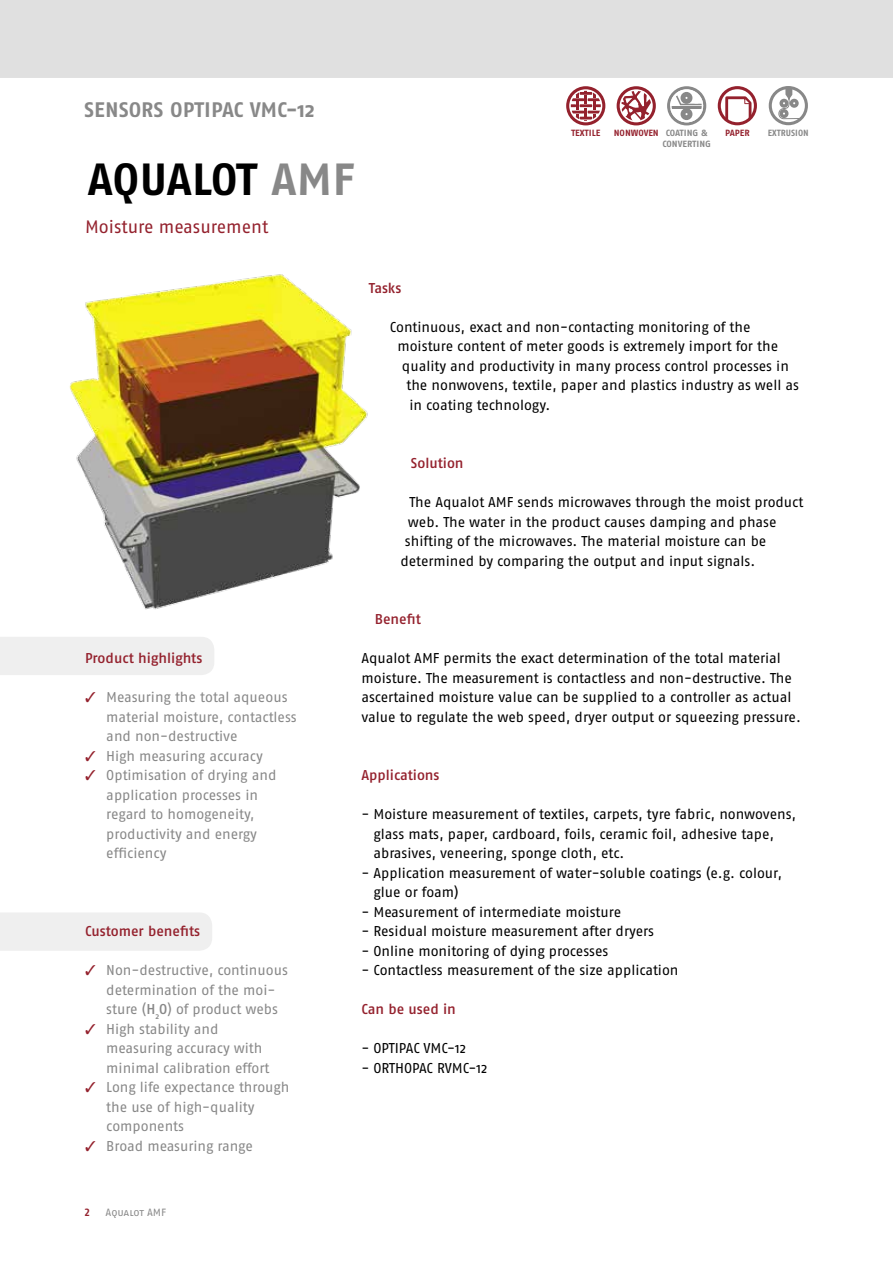
<style>
.page{position:relative;width:893px;height:1263px;background:#fff}
.page>*{position:absolute;margin:0;border:0;box-sizing:border-box;transform-origin:0 0}
.t1{font:45px "Fago No Bold Tf Caps";letter-spacing:-.015em;color:#000}
.t2{font:21px "Fago No Bold Caps";color:#888}
.t3{font:18px "Fago No";letter-spacing:-.005em;color:#94212d}
.t4{font:14.25px/19.5px "Fago No";color:#000}
.t5{font:14.25px/19.5px "Fago No";color:#888}
.t6{font:14.25px "Fago No Med";color:#94212d}
.t7{font:10.5px "Fago No Regular Caps";letter-spacing:-.01em;color:#888}
.t8{font:10.5px "Fago No Bold Tf";color:#94212d}
.t9{font:9px "Fago No Bold Caps";color:#94212d}
.t10{font:9px "Fago No Bold Caps";color:#888}
.t11{font:9px "Fago No Bold Caps";color:#888;scale:.95 1}
.s1{color:#888}
.s2{color:#94212d}
.s3{font-family:"Fago No Med"}
</style>
<div class="page">
<div style="left:0;top:0;width:893px;height:78px;background:#e0e0e0"></div>
<div style="left:718px;top:86px;width:39px;height:39px;border:3px solid #94212d;border-radius:50%"></div>
<svg style="left:724px;top:95px;width:29px;height:29px"></svg>
<div style="left:680px;top:108px;width:12px;height:12px;background:#888;border-radius:50%"></div>
<div style="left:680px;top:92px;width:12px;height:12px;background:#888;border-radius:50%"></div>
<hr style="left:668px;top:106px;width:37px;height:2px;background:#888">
<div style="left:667px;top:86px;width:39px;height:39px;border:3px solid #888;border-radius:50%"></div>
<div style="left:670px;top:89px;width:33px;height:33px;border:2px solid #fff;border-radius:50%"></div>
<svg style="left:674px;top:94px;width:33px;height:12px"></svg>
<svg style="left:620px;top:90px;width:32px;height:32px"></svg>
<div style="left:620px;top:89px;width:33px;height:33px;border:2px solid #fff;border-radius:50%"></div>
<div style="left:617px;top:86px;width:39px;height:39px;border:3px solid #94212d;border-radius:50%"></div>
<div style="left:772px;top:89px;width:33px;height:33px;border:2px solid #fff;border-radius:50%"></div>
<div style="left:769px;top:86px;width:39px;height:39px;border:3px solid #888;border-radius:50%"></div>
<svg style="left:779px;top:87px;width:23px;height:32px"></svg>
<svg style="left:570px;top:90px;width:32px;height:32px"></svg>
<div style="left:569px;top:89px;width:33px;height:33px;border:2px solid #fff;border-radius:50%"></div>
<div style="left:566px;top:86px;width:39px;height:39px;border:3px solid #94212d;border-radius:50%"></div>
<img style="left:69px;top:274px;width:299px;height:336px">
<div style="left:0;top:637px;width:214px;height:38px;background:#efefef"></div>
<div style="left:0;top:913px;width:212px;height:38px;background:#efefef"></div>
<h2 class="t2" style="left:84px;top:97px;width:232px">SENSORS OPTIPAC VMC-12</h2>
<h1 class="t1" style="left:87px;top:152px;width:269px">AQUALOT <span class="s1">AMF</span></h1>
<p class="t3" style="left:85px;top:217px;width:185px">Moisture measurement</p>
<p class="t9" style="left:571px;top:128px;width:31px">TEXTILE</p>
<p class="t11" style="left:768px;top:128px;width:34px">EXTRUSION</p>
<p class="t9" style="left:614px;top:128px;width:95px">NONWOVEN <span class="s1">COATING &amp;</span></p>
<p class="t9" style="left:725px;top:128px;width:26px">PAPER</p>
<p class="t10" style="left:662px;top:139px;width:50px">CONVERTING</p>
<p class="t6" style="left:369px;top:279px;width:34px">Tasks</p>
<p class="t4" style="left:390px;top:317px;width:362px">Continuous, exact and non-contacting monitoring of the</p>
<p class="t4" style="left:397px;top:336px;width:382px">moisture content of meter goods is extremely import for the</p>
<p class="t4" style="left:402px;top:356px;width:389px">quality and productivity in many process control processes in</p>
<p class="t4" style="left:406px;top:375px;width:394px">the nonwovens, textile, paper and plastics industry as well as</p>
<p class="t4" style="left:409px;top:395px;width:142px">in coating technology.</p>
<p class="t6" style="left:411px;top:455px;width:54px">Solution</p>
<p class="t4" style="left:409px;top:492px;width:396px">The Aqualot AMF sends microwaves through the moist product</p>
<p class="t4" style="left:408px;top:512px;width:370px">web. The water in the product causes damping and phase</p>
<p class="t4" style="left:405px;top:531px;width:363px">shifting of the microwaves. The material moisture can be</p>
<p class="t4" style="left:400px;top:551px;width:356px">determined by comparing the output and input signals.</p>
<p class="t6" style="left:85px;top:650px;width:119px">Product highlights</p>
<p class="t5" style="left:106px;top:687px;width:192px;text-indent:-21px"><span class="s2">✓</span> Measuring the total aqueous material moisture, contactless and non-destructive</p>
<p class="t5" style="left:85px;top:746px;width:179px"><span class="s2">✓</span> High measuring accuracy</p>
<p class="t5" style="left:106px;top:765px;width:172px;text-indent:-21px"><span class="s2">✓</span> Optimisation of drying and application processes in regard to homogeneity, productivity and energy efficiency</p>
<p class="t6" style="left:85px;top:923px;width:117px">Customer benefits</p>
<p class="t5" style="left:106px;top:960px;width:183px;text-indent:-21px"><span class="s2">✓</span> Non-destructive, continuous determination of the moi&shy;sture (<span class="s3">H</span><sub>2</sub><span class="s3">O</span>) of product webs</p>
<p class="t5" style="left:106px;top:1019px;width:165px;text-indent:-21px"><span class="s2">✓</span> High stability and measuring accuracy with minimal calibration effort</p>
<p class="t5" style="left:106px;top:1077px;width:185px;text-indent:-21px"><span class="s2">✓</span> Long life expectance through the use of high-quality components</p>
<p class="t5" style="left:85px;top:1136px;width:169px"><span class="s2">✓</span> Broad measuring range</p>
<p class="t8" style="left:84px;top:1206px;width:8px">2</p>
<p class="t7" style="left:106px;top:1206px;width:62px">Aqualot AMF</p>
<p class="t6" style="left:375px;top:611px;width:48px">Benefit</p>
<p class="t4" style="left:361px;top:648px;width:441px">Aqualot AMF permits the exact determination of the total material moisture. The measurement is contactless and non-destructive. The ascertained moisture value can be supplied to a controller as actual value to regulate the web speed, dryer output or squeezing pressure.</p>
<p class="t6" style="left:361px;top:767px;width:80px">Applications</p>
<p class="t4" style="left:373px;top:804px;width:424px;text-indent:-12px">- Moisture measurement of textiles, carpets, tyre fabric, nonwovens, glass mats, paper, cardboard, foils, ceramic foil, adhesive tape, abrasives, veneering, sponge cloth, etc.</p>
<p class="t4" style="left:373px;top:863px;width:410px;text-indent:-12px">- Application measurement of water-soluble coatings (e.g. colour, glue or foam)</p>
<p class="t4" style="left:361px;top:902px;width:261px">- Measurement of intermediate moisture</p>
<p class="t4" style="left:361px;top:921px;width:294px">- Residual moisture measurement after dryers</p>
<p class="t4" style="left:361px;top:941px;width:248px">- Online monitoring of dying processes</p>
<p class="t4" style="left:361px;top:960px;width:319px">- Contactless measurement of the size application</p>
<p class="t6" style="left:361px;top:1001px;width:96px">Can be used in</p>
<p class="t4" style="left:361px;top:1038px;width:106px">- Optipac VMC-12</p>
<p class="t4" style="left:361px;top:1058px;width:29px">- Ortho</p>
<p class="t4" style="left:412px;top:1058px;width:77px">pac RVMC-12</p>
</div>
